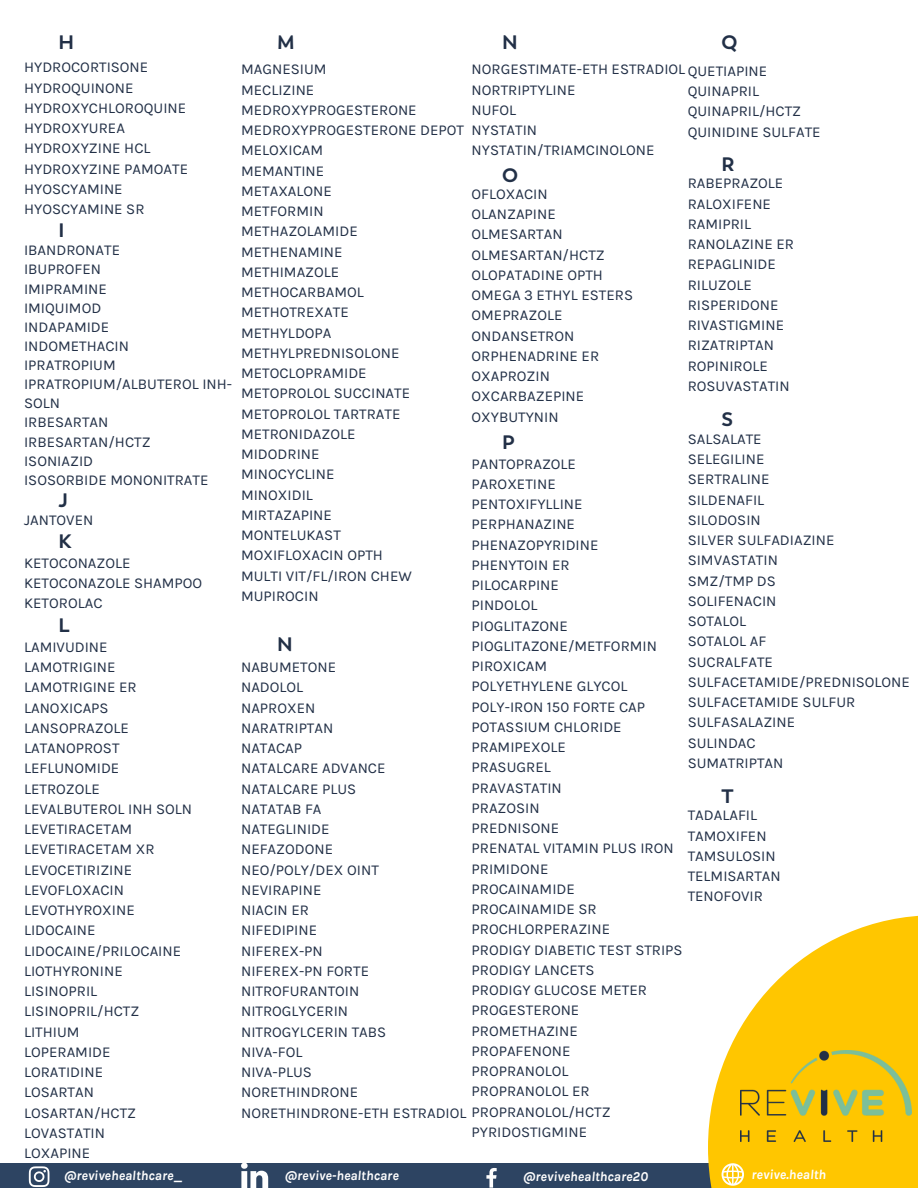
<style>
.page{position:relative;width:918px;height:1188px;background:#fff}
.page>*{position:absolute;margin:0;border:0;box-sizing:border-box;transform-origin:0 0}
.t1{font:700 19.35px "Boston";color:#223047}
.t2{font:15px/20.2px "Karla";color:#223047}
.t3{font:italic 700 13.5px "Karla";color:#fefefe}
</style>
<div class="page">
<div style="left:0;top:1163px;width:918px;height:25px;background:#2d4462"></div>
<svg style="left:486px;top:1168px;width:11px;height:20px"></svg>
<svg style="left:241px;top:1163px;width:27px;height:25px"></svg>
<svg style="left:29px;top:1166px;width:20px;height:21px"></svg>
<svg style="left:708px;top:915px;width:210px;height:273px;fill:#ffc600"></svg>
<svg style="left:722px;top:1163px;width:22px;height:23px"></svg>
<img style="left:741px;top:1051px;width:171px;height:91px">
<p class="t1" style="left:58px;top:29px;width:17px">H</p>
<p class="t2" style="left:24px;top:57px;width:166px">HYDROCORTISONE<br>HYDROQUINONE<br>HYDROXYCHLOROQUINE<br>HYDROXYUREA<br>HYDROXYZINE HCL<br>HYDROXYZINE PAMOATE<br>HYOSCYAMINE<br>HYOSCYAMINE SR</p>
<p class="t2" style="left:24px;top:241px;width:210px;line-height:19.2px">IBANDRONATE<br>IBUPROFEN<br>IMIPRAMINE<br>IMIQUIMOD<br>INDAPAMIDE<br>INDOMETHACIN<br>IPRATROPIUM<br>IPRATROPIUM/ALBUTEROL INH-<br>SOLN<br>IRBESARTAN<br>IRBESARTAN/HCTZ<br>ISONIAZID<br>ISOSORBIDE MONONITRATE</p>
<p class="t1" style="left:58px;top:488px;width:11px">J</p>
<p class="t2" style="left:24px;top:510px;width:71px">JANTOVEN</p>
<p class="t2" style="left:24px;top:552px;width:180px">KETOCONAZOLE<br>KETOCONAZOLE SHAMPOO<br>KETOROLAC</p>
<p class="t2" style="left:24px;top:637px;width:170px">LAMIVUDINE<br>LAMOTRIGINE<br>LAMOTRIGINE ER<br>LANOXICAPS<br>LANSOPRAZOLE<br>LATANOPROST<br>LEFLUNOMIDE<br>LETROZOLE<br>LEVALBUTEROL INH SOLN<br>LEVETIRACETAM<br>LEVETIRACETAM XR<br>LEVOCETIRIZINE<br>LEVOFLOXACIN<br>LEVOTHYROXINE<br>LIDOCAINE<br>LIDOCAINE/PRILOCAINE<br>LIOTHYRONINE<br>LISINOPRIL<br>LISINOPRIL/HCTZ<br>LITHIUM<br>LOPERAMIDE<br>LORATIDINE<br>LOSARTAN<br>LOSARTAN/HCTZ<br>LOVASTATIN<br>LOXAPINE</p>
<p class="t1" style="left:58px;top:217px;width:7px">I</p>
<p class="t1" style="left:58px;top:528px;width:14px">K</p>
<p class="t1" style="left:58px;top:612px;width:13px">L</p>
<p class="t1" style="left:502px;top:29px;width:17px">N</p>
<p class="t2" style="left:472px;top:59px;width:297px">NORGESTIMATE-ETH ESTRADIOL QUETIAPINE<br>NORTRIPTYLINE<br>NUFOL<br>NYSTATIN<br>NYSTATIN/TRIAMCINOLONE</p>
<p class="t2" style="left:472px;top:184px;width:163px">OFLOXACIN<br>OLANZAPINE<br>OLMESARTAN<br>OLMESARTAN/HCTZ<br>OLOPATADINE OPTH<br>OMEGA 3 ETHYL ESTERS<br>OMEPRAZOLE<br>ONDANSETRON<br>ORPHENADRINE ER<br>OXAPROZIN<br>OXCARBAZEPINE<br>OXYBUTYNIN</p>
<p class="t2" style="left:472px;top:454px;width:213px">PANTOPRAZOLE<br>PAROXETINE<br>PENTOXIFYLLINE<br>PERPHANAZINE<br>PHENAZOPYRIDINE<br>PHENYTOIN ER<br>PILOCARPINE<br>PINDOLOL<br>PIOGLITAZONE<br>PIOGLITAZONE/METFORMIN<br>PIROXICAM<br>POLYETHYLENE GLYCOL<br>POLY-IRON 150 FORTE CAP<br>POTASSIUM CHLORIDE<br>PRAMIPEXOLE<br>PRASUGREL<br>PRAVASTATIN<br>PRAZOSIN<br>PREDNISONE<br>PRENATAL VITAMIN PLUS IRON<br>PRIMIDONE<br>PROCAINAMIDE<br>PROCAINAMIDE SR<br>PROCHLORPERAZINE<br>PRODIGY DIABETIC TEST STRIPS<br>PRODIGY LANCETS<br>PRODIGY GLUCOSE METER<br>PROGESTERONE<br>PROMETHAZINE<br>PROPAFENONE<br>PROPRANOLOL<br>PROPRANOLOL ER</p>
<p class="t2" style="left:472px;top:1122px;width:117px">PYRIDOSTIGMINE</p>
<p class="t1" style="left:722px;top:29px;width:17px">Q</p>
<p class="t1" style="left:277px;top:29px;width:19px">M</p>
<p class="t2" style="left:241px;top:59px;width:225px">MAGNESIUM<br>MECLIZINE<br>MEDROXYPROGESTERONE<br>MEDROXYPROGESTERONE DEPOT<br>MELOXICAM<br>MEMANTINE<br>METAXALONE<br>METFORMIN<br>METHAZOLAMIDE<br>METHENAMINE<br>METHIMAZOLE<br>METHOCARBAMOL<br>METHOTREXATE<br>METHYLDOPA<br>METHYLPREDNISOLONE<br>METOCLOPRAMIDE<br>METOPROLOL SUCCINATE<br>METOPROLOL TARTRATE<br>METRONIDAZOLE<br>MIDODRINE<br>MINOCYCLINE<br>MINOXIDIL<br>MIRTAZAPINE<br>MONTELUKAST<br>MOXIFLOXACIN OPTH<br>MULTI VIT/FL/IRON CHEW<br>MUPIROCIN</p>
<p class="t2" style="left:688px;top:81px;width:134px">QUINAPRIL<br>QUINAPRIL/HCTZ<br>QUINIDINE SULFATE</p>
<p class="t2" style="left:688px;top:173px;width:108px">RABEPRAZOLE<br>RALOXIFENE<br>RAMIPRIL<br>RANOLAZINE ER<br>REPAGLINIDE<br>RILUZOLE<br>RISPERIDONE<br>RIVASTIGMINE<br>RIZATRIPTAN<br>ROPINIROLE<br>ROSUVASTATIN</p>
<p class="t1" style="left:722px;top:151px;width:14px">R</p>
<p class="t1" style="left:502px;top:163px;width:18px">O</p>
<p class="t1" style="left:722px;top:406px;width:13px">S</p>
<p class="t2" style="left:688px;top:429px;width:224px">SALSALATE<br>SELEGILINE<br>SERTRALINE<br>SILDENAFIL<br>SILODOSIN<br>SILVER SULFADIAZINE<br>SIMVASTATIN<br>SMZ/TMP DS<br>SOLIFENACIN<br>SOTALOL<br>SOTALOL AF<br>SUCRALFATE<br>SULFACETAMIDE/PREDNISOLONE<br>SULFACETAMIDE SULFUR<br>SULFASALAZINE<br>SULINDAC<br>SUMATRIPTAN</p>
<p class="t1" style="left:722px;top:783px;width:14px">T</p>
<p class="t2" style="left:688px;top:805px;width:95px">TADALAFIL<br>TAMOXIFEN<br>TAMSULOSIN<br>TELMISARTAN<br>TENOFOVIR</p>
<p class="t1" style="left:502px;top:429px;width:14px">P</p>
<p class="t1" style="left:277px;top:632px;width:17px">N</p>
<p class="t2" style="left:241px;top:657px;width:371px">NABUMETONE<br>NADOLOL<br>NAPROXEN<br>NARATRIPTAN<br>NATACAP<br>NATALCARE ADVANCE<br>NATALCARE PLUS<br>NATATAB FA<br>NATEGLINIDE<br>NEFAZODONE<br>NEO/POLY/DEX OINT<br>NEVIRAPINE<br>NIACIN ER<br>NIFEDIPINE<br>NIFEREX-PN<br>NIFEREX-PN FORTE<br>NITROFURANTOIN<br>NITROGLYCERIN<br>NITROGYLCERIN TABS<br>NIVA-FOL<br>NIVA-PLUS<br>NORETHINDRONE<br>NORETHINDRONE-ETH ESTRADIOL PROPRANOLOL/HCTZ</p>
<p class="t3" style="left:64px;top:1168px;width:121px">@revivehealthcare_</p>
<p class="t3" style="left:285px;top:1168px;width:116px">@revive-healthcare</p>
<p class="t3" style="left:523px;top:1169px;width:126px">@revivehealthcare20</p>
<p class="t3" style="left:752px;top:1166px;width:76px">revive.health</p>
</div>
